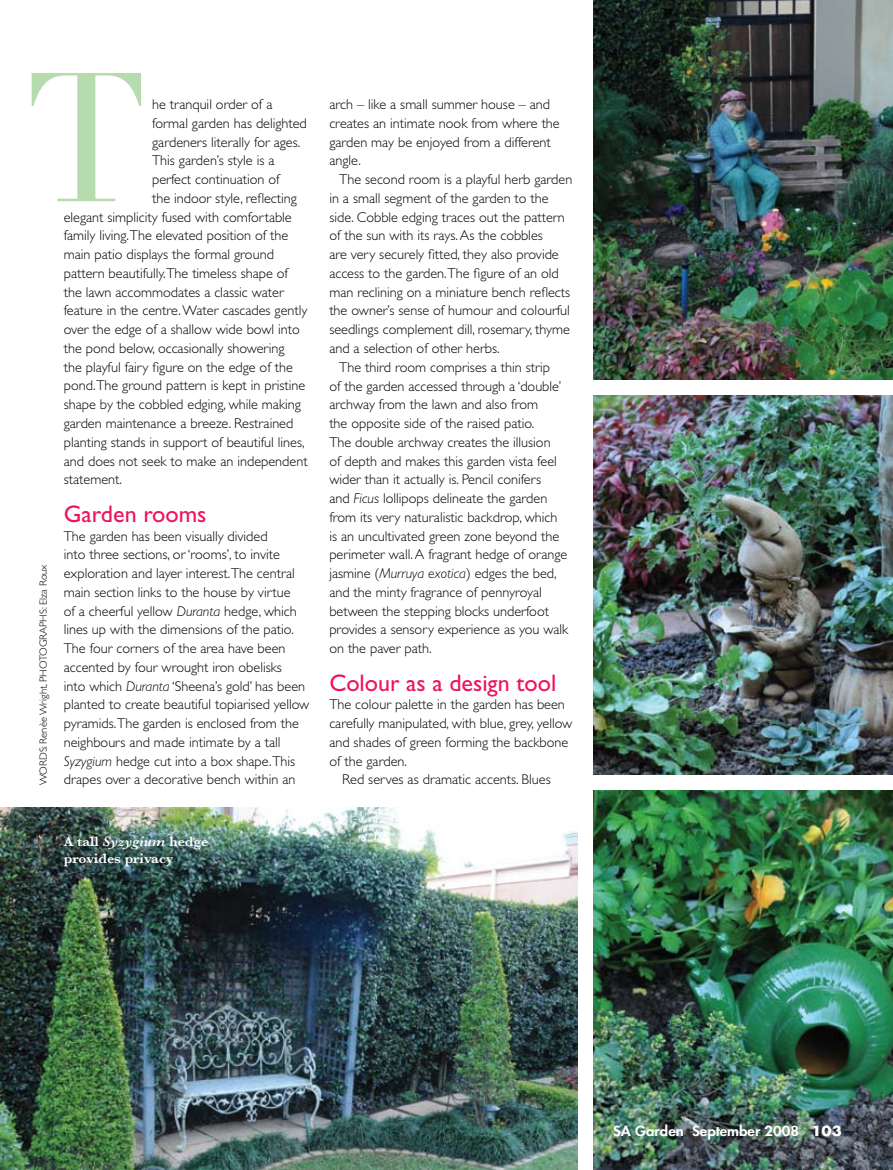
<style>
.page{position:relative;width:893px;height:1170px;background:#fff}
.page>*{position:absolute;margin:0;border:0;box-sizing:border-box;transform-origin:0 0}
.t1{font:180px "Didot LT Std";color:#b5dbae}
.t2{font:24px "Gill Sans Std";color:#ed145a}
.t3{font:300 14.25px/18.8px "Gill Sans Std";color:#000}
.t4{font:600 14.25px/16.5px "Baskerville";color:#fff}
.t5{font:800 13.5px "Futura Std";color:#fff;scale:1.1 1}
.t6{font:300 10.5px "Gill Sans Std";color:#000}
.s1{font-style:italic}
.s2{font-weight:700}
</style>
<div class="page">
<img style="left:0;top:807px;width:577px;height:362px">
<img style="left:594px;top:0;width:299px;height:379px">
<img style="left:594px;top:395px;width:299px;height:379px">
<img style="left:594px;top:790px;width:299px;height:379px">
<h1 class="t1" style="left:25px;top:32px;width:125px">T</h1>
<p class="t3" style="left:152px;top:95px;width:122px">he tranquil order of a</p>
<p class="t3" style="left:152px;top:114px;width:156px">formal garden has delighted</p>
<p class="t3" style="left:152px;top:132px;width:150px">gardeners literally for ages.</p>
<p class="t3" style="left:152px;top:151px;width:124px">This garden’s style is a</p>
<p class="t3" style="left:152px;top:170px;width:129px">perfect continuation of</p>
<p class="t3" style="left:152px;top:189px;width:146px">the indoor style, reflecting</p>
<p class="t3" style="left:64px;top:207px;width:229px">elegant simplicity fused with comfortable</p>
<p class="t3" style="left:64px;top:226px;width:226px">family living.The elevated position of the</p>
<p class="t3" style="left:64px;top:245px;width:212px">main patio displays the formal ground</p>
<p class="t3" style="left:64px;top:264px;width:226px">pattern beautifully.The timeless shape of</p>
<p class="t3" style="left:64px;top:282px;width:222px">the lawn accommodates a classic water</p>
<p class="t3" style="left:64px;top:301px;width:245px">feature in the centre. Water cascades gently</p>
<p class="t3" style="left:64px;top:320px;width:238px">over the edge of a shallow wide bowl into</p>
<p class="t3" style="left:64px;top:339px;width:222px">the pond below, occasionally showering</p>
<p class="t3" style="left:64px;top:357px;width:231px">the playful fairy figure on the edge of the</p>
<p class="t3" style="left:64px;top:376px;width:243px">pond.The ground pattern is kept in pristine</p>
<p class="t3" style="left:64px;top:395px;width:239px">shape by the cobbled edging, while making</p>
<p class="t3" style="left:64px;top:414px;width:231px">garden maintenance a breeze. Restrained</p>
<p class="t3" style="left:64px;top:433px;width:242px">planting stands in support of beautiful lines,</p>
<p class="t3" style="left:64px;top:451px;width:245px">and does not seek to make an independent</p>
<p class="t3" style="left:64px;top:470px;width:60px">statement.</p>
<h2 class="t2" style="left:64px;top:500px;width:144px">Garden rooms</h2>
<p class="t3" style="left:64px;top:526px;width:247px">The garden has been visually divided<br>into three sections, or ‘rooms’, to invite exploration and layer interest.The central main section links to the house by virtue<br>of a cheerful yellow <span class="s1">Duranta</span> hedge, which lines up with the dimensions of the patio.<br>The four corners of the area have been accented by four wrought iron obelisks<br>into which <span class="s1">Duranta</span> ‘Sheena’s gold’ has been planted to create beautiful topiarised yellow pyramids.The garden is enclosed from the neighbours and made intimate by a tall <span class="s1">Syzygium</span> hedge cut into a box shape.This drapes over a decorative bench within an</p>
<p class="t6" style="left:37px;top:785px;width:222px;rotate:-90deg">WORDS: Renèe Wright, PHOTOGRAPHS: Elza Roux</p>
<p class="t4" style="left:64px;top:833px;width:146px">A tall <span class="s1">Syzygium</span> hedge provides privacy</p>
<p class="t3" style="left:329px;top:95px;width:232px">arch – like a small summer house – and creates an intimate nook from where the garden may be enjoyed from a different angle.</p>
<p class="t3" style="left:339px;top:170px;width:235px">The second room is a playful herb garden</p>
<p class="t3" style="left:329px;top:189px;width:221px">in a small segment of the garden to the</p>
<p class="t3" style="left:329px;top:208px;width:237px">side. Cobble edging traces out the pattern</p>
<p class="t3" style="left:329px;top:226px;width:215px">of the sun with its rays. As the cobbles</p>
<p class="t3" style="left:329px;top:245px;width:231px">are very securely fitted, they also provide</p>
<p class="t3" style="left:329px;top:264px;width:231px">access to the garden.The figure of an old</p>
<p class="t3" style="left:329px;top:283px;width:242px">man reclining on a miniature bench reflects</p>
<p class="t3" style="left:329px;top:301px;width:242px">the owner’s sense of humour and colourful</p>
<p class="t3" style="left:329px;top:320px;width:242px">seedlings complement dill, rosemary, thyme</p>
<p class="t3" style="left:329px;top:339px;width:172px">and a selection of other herbs.</p>
<p class="t3" style="left:339px;top:358px;width:212px">The third room comprises a thin strip</p>
<p class="t3" style="left:329px;top:376px;width:234px">of the garden accessed through a ‘double’</p>
<p class="t3" style="left:329px;top:395px;width:210px">archway from the lawn and also from</p>
<p class="t3" style="left:329px;top:414px;width:207px">the opposite side of the raised patio.</p>
<p class="t3" style="left:329px;top:433px;width:223px">The double archway creates the illusion</p>
<p class="t3" style="left:329px;top:451px;width:229px">of depth and makes this garden vista feel</p>
<p class="t3" style="left:329px;top:470px;width:213px">wider than it actually is. Pencil conifers</p>
<p class="t3" style="left:329px;top:489px;width:219px">and <span class="s1">Ficus</span> lollipops delineate the garden</p>
<p class="t3" style="left:329px;top:508px;width:230px">from its very naturalistic backdrop, which</p>
<p class="t3" style="left:329px;top:526px;width:231px">is an uncultivated green zone beyond the</p>
<p class="t3" style="left:329px;top:545px;width:239px">perimeter wall. A fragrant hedge of orange</p>
<p class="t3" style="left:329px;top:564px;width:229px">jasmine (<span class="s1">Murruya exotica</span>) edges the bed,</p>
<p class="t3" style="left:329px;top:583px;width:214px">and the minty fragrance of pennyroyal</p>
<p class="t3" style="left:329px;top:601px;width:221px">between the stepping blocks underfoot</p>
<p class="t3" style="left:329px;top:620px;width:241px">provides a sensory experience as you walk</p>
<p class="t3" style="left:329px;top:639px;width:104px">on the paver path.</p>
<h2 class="t2" style="left:329px;top:668px;width:228px">Colour as a design tool</h2>
<p class="t3" style="left:329px;top:695px;width:245px">The colour palette in the garden has been carefully manipulated, with blue, grey, yellow and shades of green forming the backbone of the garden.</p>
<p class="t3" style="left:342px;top:770px;width:210px">Red serves as dramatic accents. Blues</p>
<p class="t5" style="left:613px;top:1122px;width:209px">SA Garden September 2008 <span class="s2">103</span></p>
</div>
